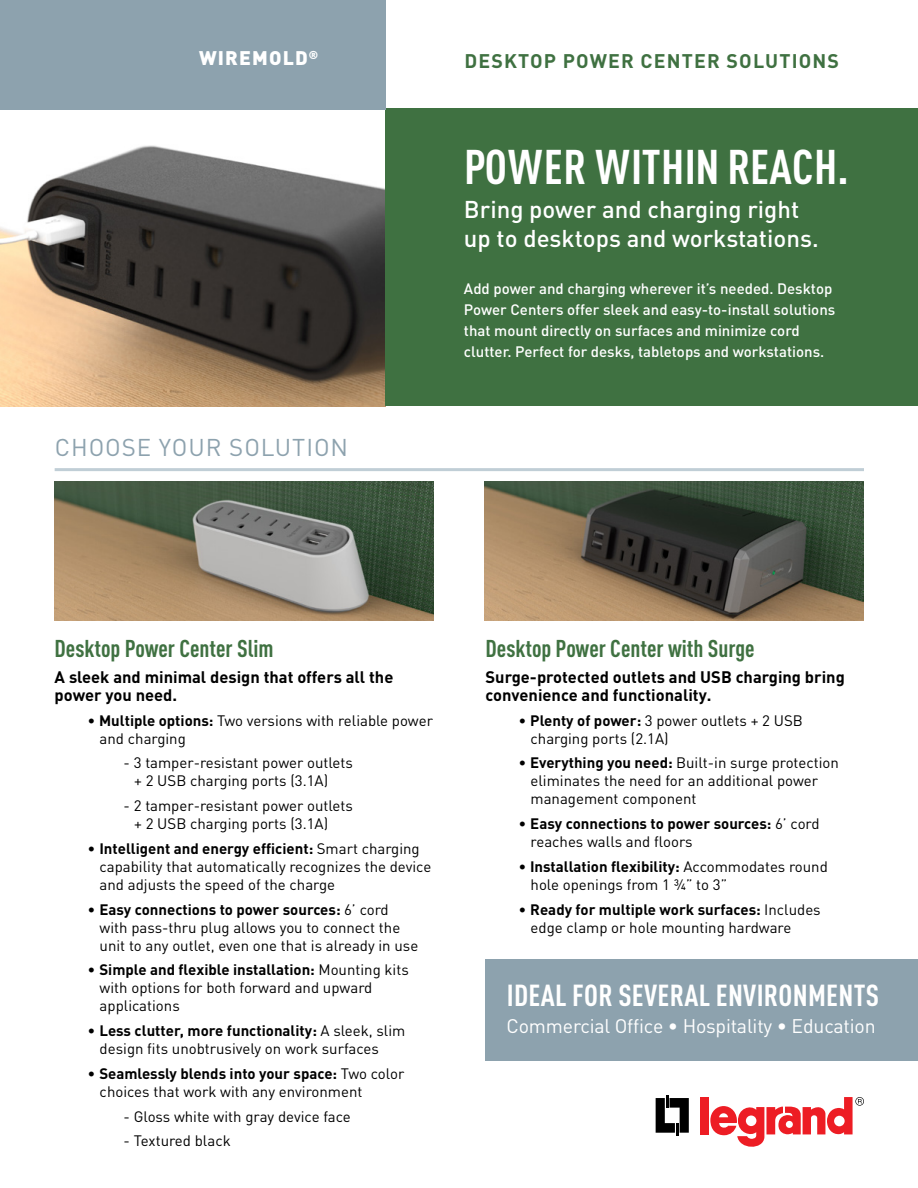
<style>
.page{position:relative;width:918px;height:1188px;background:#fff}
.page>*{position:absolute;margin:0;border:0;box-sizing:border-box;transform-origin:0 0}
.t1{font:700 condensed 48px "DIN Pro";letter-spacing:.01em;color:#fff}
.t2{font:700 condensed 30px "DIN Pro";letter-spacing:.01em;color:#fff}
.t3{font:500 24px/28.8px "DIN Pro";color:#fff}
.t4{font:700 condensed 24px "DIN Pro";color:#3f7141}
.t5{font:24px "DIN Pro";letter-spacing:.04em;color:#8da2ae}
.t6{font:19.5px "DIN Pro";letter-spacing:-.01em;color:#fff}
.t7{font:700 19.5px "DIN Pro";letter-spacing:.06em;color:#3f7141}
.t8{font:900 19.5px "DIN Pro";letter-spacing:.06em;color:#fff}
.t9{font:700 16.5px/18px "DIN Pro";color:#000}
.t10{font:15px/18px "DIN Pro";color:#000}
.t11{font:500 15px/21px "DIN Pro";color:#fff}
.t12{font:700 15px/18px "DIN Pro";color:#000}
.s1{font-weight:700}
.s2{font-weight:400}
</style>
<div class="page">
<img style="left:55px;top:482px;width:379px;height:139px">
<img style="left:0;top:110px;width:386px;height:296px">
<svg style="left:656px;top:1095px;width:33px;height:41px"></svg>
<div style="left:701px;top:1097px;width:8px;height:37px;background:#ed1d24"></div>
<svg style="left:710px;top:1097px;width:154px;height:50px"></svg>
<div style="left:386px;top:99px;width:532px;height:307px;background:#3f7141"></div>
<div style="left:486px;top:959px;width:432px;height:102px;background:#8da2ae"></div>
<div style="left:0;top:0;width:918px;height:108px;background:#fff"></div>
<div style="left:0;top:0;width:386px;height:110px;background:#8da2ae"></div>
<hr style="left:55px;top:468px;width:809px;height:3px;background:#c0ced6">
<img style="left:485px;top:482px;width:379px;height:139px">
<h3 class="t8" style="left:199px;top:45px;width:121px">WIREMOLD<sup>®</sup></h3>
<h3 class="t5" style="left:55px;top:431px;width:295px">CHOOSE YOUR SOLUTION</h3>
<h3 class="t7" style="left:464px;top:48px;width:376px">DESKTOP POWER CENTER SOLUTIONS</h3>
<h1 class="t1" style="left:464px;top:137px;width:386px">POWER WITHIN REACH.</h1>
<h3 class="t3" style="left:464px;top:194px;width:356px">Bring power and charging right up to desktops and workstations.</h3>
<p class="t11" style="left:464px;top:277px;width:373px">Add power and charging wherever it’s needed. Desktop Power Centers offer sleek and easy-to-install solutions that mount directly on surfaces and minimize cord clutter. Perfect for desks, tabletops and workstations.</p>
<h3 class="t4" style="left:55px;top:634px;width:221px">Desktop Power Center Slim</h3>
<p class="t9" style="left:55px;top:667px;width:340px">A sleek and minimal design that offers all the power you need.</p>
<p class="t10" style="left:100px;top:711px;width:335px;text-indent:-12px">• <span class="s1">Multiple options:</span> Two versions with reliable power and charging</p>
<p class="t10" style="left:134px;top:753px;width:220px;text-indent:-10px">- 3 tamper-resistant power outlets + 2 USB charging ports (3.1A)</p>
<p class="t10" style="left:134px;top:796px;width:220px;text-indent:-10px">- 2 tamper-resistant power outlets + 2 USB charging ports (3.1A)</p>
<p class="t10" style="left:100px;top:839px;width:333px;text-indent:-12px">• <span class="s1">Intelligent and energy efficient:</span> Smart charging capability that automatically recognizes the device and adjusts the speed of the charge</p>
<p class="t10" style="left:100px;top:900px;width:320px;text-indent:-12px">• <span class="s1">Easy connections to power sources:</span> 6’ cord with pass-thru plug allows you to connect the unit to any outlet, even one that is already in use</p>
<p class="t10" style="left:100px;top:960px;width:311px;text-indent:-12px">• <span class="s1">Simple and flexible installation:</span> Mounting kits with options for both forward and upward applications</p>
<p class="t10" style="left:100px;top:1021px;width:307px;text-indent:-12px">• <span class="s1">Less clutter, more functionality:</span> A sleek, slim design fits unobtrusively on work surfaces</p>
<p class="t10" style="left:100px;top:1064px;width:306px;text-indent:-12px">• <span class="s1">Seamlessly blends into your space:</span> Two color choices that work with any environment</p>
<p class="t10" style="left:124px;top:1107px;width:229px">- Gloss white with gray device face</p>
<p class="t10" style="left:124px;top:1131px;width:109px">- Textured black</p>
<h3 class="t4" style="left:486px;top:634px;width:270px">Desktop Power Center with Surge</h3>
<p class="t9" style="left:486px;top:667px;width:361px">Surge-protected outlets and USB charging bring convenience and functionality.</p>
<p class="t10" style="left:531px;top:711px;width:274px;text-indent:-12px">• <span class="s1">Plenty of power:</span> 3 power outlets + 2 USB charging ports (2.1A)</p>
<p class="t10" style="left:531px;top:753px;width:310px;text-indent:-12px">• <span class="s1">Everything you need:</span> Built-in surge protection eliminates the need for an additional power management component</p>
<p class="t12" style="left:531px;top:814px;width:291px;text-indent:-12px"><span class="s2">•</span> Easy connections to power sources: <span class="s2">6’ cord reaches walls and floors</span></p>
<p class="t10" style="left:531px;top:857px;width:299px;text-indent:-12px">• <span class="s1">Installation flexibility:</span> Accommodates round hole openings from 1 ¾” to 3”</p>
<p class="t10" style="left:531px;top:900px;width:292px;text-indent:-12px">• <span class="s1">Ready for multiple work surfaces:</span> Includes edge clamp or hole mounting hardware</p>
<h2 class="t2" style="left:507px;top:977px;width:374px">IDEAL FOR SEVERAL ENVIRONMENTS</h2>
<h3 class="t6" style="left:507px;top:1013px;width:371px">Commercial Office • Hospitality • Education</h3>
</div>
